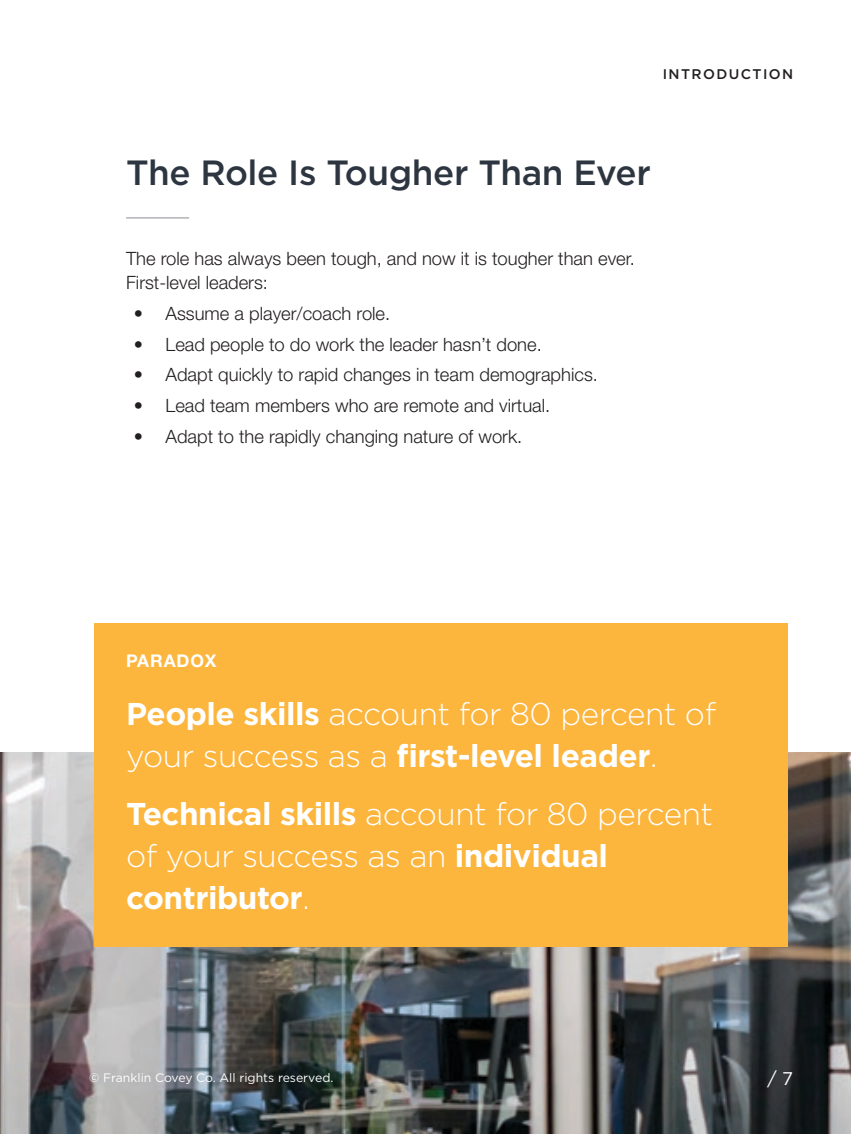
<style>
.page{position:relative;width:851px;height:1134px;background:#fff}
.page>*{position:absolute;margin:0;border:0;box-sizing:border-box;transform-origin:0 0}
.t1{font:500 35px "Gotham";letter-spacing:-.01em;color:#2d3640}
.t2{font:300 31.5px/42px "Gotham";letter-spacing:-.015em;color:#fff}
.t3{font:300 18.38px/24.5px "Helvetica Neue LT Std";color:#231f20}
.t4{font:18.38px "Gotham";color:#fff}
.t5{font:700 17.5px "Helvetica Neue LT Std";letter-spacing:.05em;color:#fff}
.t6{font:500 14px "Gotham";letter-spacing:.1em;color:#231f20}
.t7{font:12.25px "Gotham";color:#fff}
.s1{font-weight:700}
</style>
<div class="page">
<img style="left:0;top:752px;width:850px;height:382px">
<hr style="left:126px;top:217px;width:63px;height:2px;background:#bdbdc1">
<div style="left:94px;top:623px;width:694px;height:128px;background:#fcb53d"></div>
<div style="left:94px;top:668px;width:694px;height:137px;background:#fcb53d"></div>
<div style="left:94px;top:768px;width:694px;height:179px;background:#fcb53d"></div>
<p class="t6" style="left:662px;top:65px;width:132px">INTRODUCTION</p>
<h1 class="t1" style="left:126px;top:150px;width:526px">The Role Is Tougher Than Ever</h1>
<p class="t3" style="left:126px;top:246px;width:510px">The role has always been tough, and now it is tougher than ever.<br>First-level leaders:</p>
<p class="t3" style="left:134px;top:301px;width:258px">• Assume a player/coach role.</p>
<p class="t3" style="left:134px;top:332px;width:409px">• Lead people to do work the leader hasn’t done.</p>
<p class="t3" style="left:134px;top:362px;width:465px">• Adapt quickly to rapid changes in team demographics.</p>
<p class="t3" style="left:134px;top:393px;width:418px">• Lead team members who are remote and virtual.</p>
<p class="t3" style="left:134px;top:423px;width:390px">• Adapt to the rapidly changing nature of work.</p>
<p class="t5" style="left:126px;top:650px;width:92px">PARADOX</p>
<h2 class="t2" style="left:126px;top:692px;width:591px"><span class="s1">People skills</span> account for 80 percent of your success as a <span class="s1">first-level leader</span>.</h2>
<h2 class="t2" style="left:126px;top:792px;width:588px"><span class="s1">Technical skills</span> account for 80 percent of your success as an <span class="s1">individual contributor</span>.</h2>
<p class="t7" style="left:89px;top:1070px;width:246px">© Franklin Covey Co. All rights reserved.</p>
<p class="t4" style="left:767px;top:1066px;width:27px">/ 7</p>
</div>
